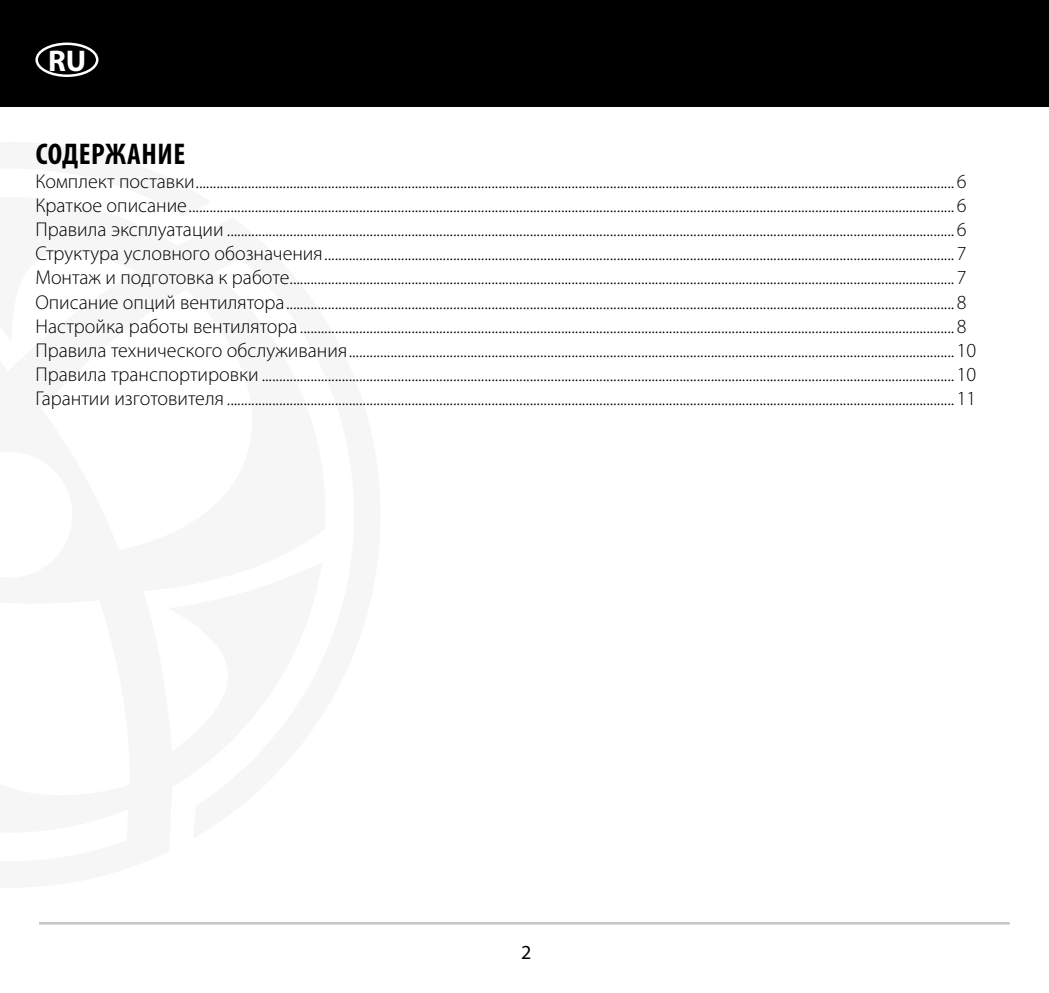
<style>
.page{position:relative;width:1049px;height:993px;background:#fff}
.page>*{position:absolute;margin:0;border:0;box-sizing:border-box;transform-origin:0 0}
.t1{font:700 condensed 30px "Myriad Pro";letter-spacing:.02em;color:#000}
.t2{font:700 30px "Myriad Pro";color:#fff}
.t3{font:300 20px/24px "Myriad Pro";color:#000}
.t4{font:20px "Myriad Pro";color:#000}
</style>
<div class="page">
<div style="left:0;top:0;width:1049px;height:106px;background:#000"></div>
<hr style="left:39px;top:921px;width:971px;height:3px;background:#c6c6c6">
<div style="left:35px;top:43px;width:63px;height:34px;border:2px solid #fff;border-radius:50%"></div>
<h1 class="t2" style="left:48px;top:41px;width:40px">RU</h1>
<h1 class="t1" style="left:36px;top:135px;width:151px">СОДЕРЖАНИЕ</h1>
<p class="t3" style="left:35px;top:170px;width:942px">Комплект поставки.......................................................................................................................................................................................................................... 6<br>Краткое описание............................................................................................................................................................................................................................ 6<br>Правила эксплуатации ................................................................................................................................................................................................................. 6<br>Структура условного обозначения..................................................................................................................................................................................... 7<br>Монтаж и подготовка к работе............................................................................................................................................................................................... 7<br>Описание опций вентилятора................................................................................................................................................................................................ 8<br>Настройка работы вентилятора............................................................................................................................................................................................ 8<br>Правила технического обслуживания.............................................................................................................................................................................. 10<br>Правила транспортировки ....................................................................................................................................................................................................... 10<br>Гарантии изготовителя ................................................................................................................................................................................................................. 11</p>
<p class="t4" style="left:521px;top:939px;width:12px">2</p>
</div>
